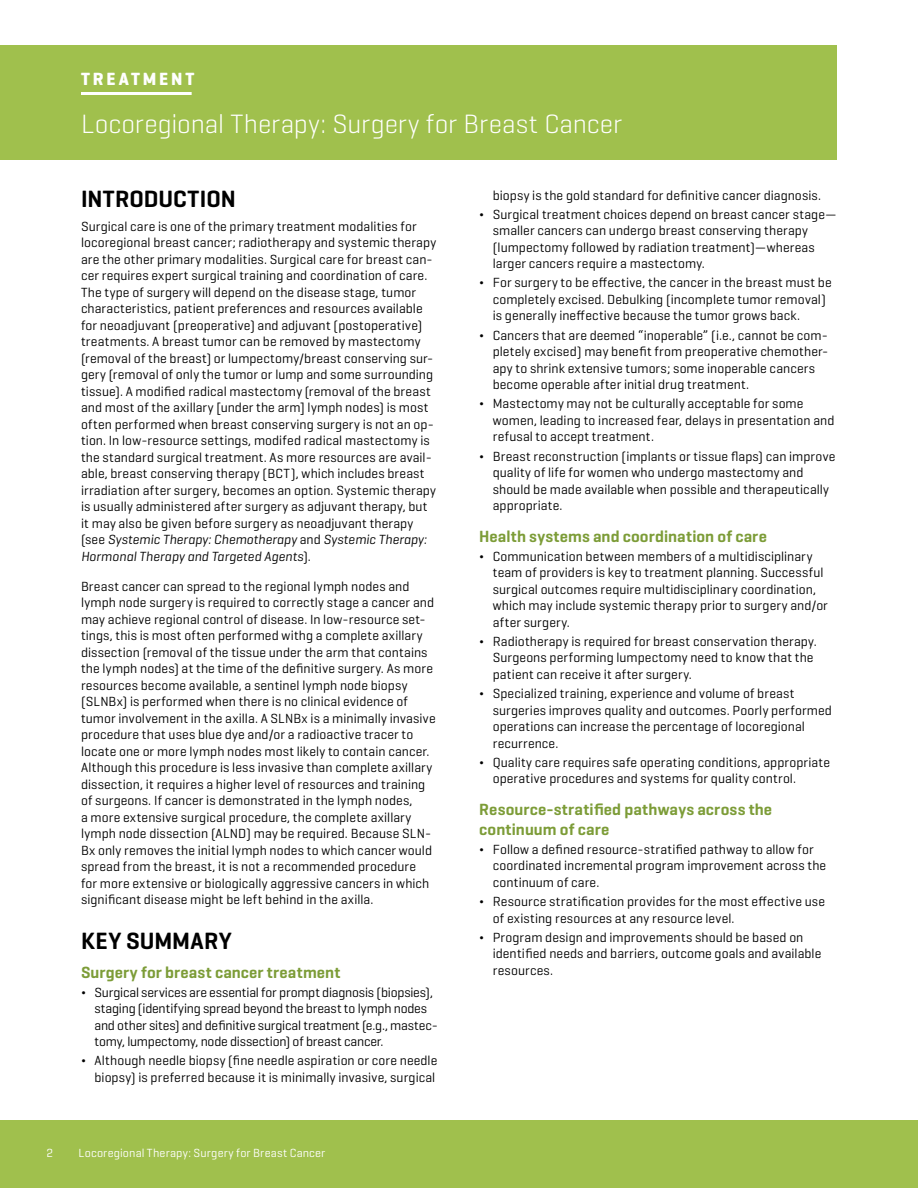
<style>
.page{position:relative;width:918px;height:1188px;background:#fff}
.page>*{position:absolute;margin:0;border:0;box-sizing:border-box;transform-origin:0 0}
.t1{font:300 27px "Geogrotesque";color:#fff}
.t2{font:600 24px "Geogrotesque";letter-spacing:.005em;color:#000}
.t3{font:700 18px "Geogrotesque";letter-spacing:.16em;color:#fff}
.t4{font:600 16.5px/19.8px "Geogrotesque";letter-spacing:.01em;color:#7c9c37}
.t5{font:13.5px/16.5px "Geogrotesque";letter-spacing:.005em;color:#000}
.t6{font:12px "Geogrotesque";letter-spacing:.015em;color:#fff}
.s1{font-style:italic}
</style>
<div class="page">
<div style="left:0;top:45px;width:837px;height:114px;background:#a0c04d"></div>
<hr style="left:81px;top:92px;width:111px;height:3px;background:#fff">
<div style="left:0;top:1120px;width:918px;height:68px;background:#a0c04d"></div>
<h3 class="t3" style="left:81px;top:68px;width:115px">TREATMENT</h3>
<h1 class="t1" style="left:81px;top:107px;width:543px">Locoregional Therapy: Surgery for Breast Cancer</h1>
<h2 class="t2" style="left:81px;top:184px;width:156px">INTRODUCTION</h2>
<p class="t5" style="left:81px;top:217px;width:357px">Surgical care is one of the primary treatment modalities for locoregional breast cancer; radiotherapy and systemic therapy are the other primary modalities. Surgical care for breast can&shy;cer requires expert surgical training and coordination of care.<br>The type of surgery will depend on the disease stage, tumor characteristics, patient preferences and resources available for neoadjuvant (preoperative) and adjuvant (postoperative) treatments. A breast tumor can be removed by mastectomy (removal of the breast) or lumpectomy/breast conserving sur&shy;gery (removal of only the tumor or lump and some surrounding tissue). A modified radical mastectomy (removal of the breast and most of the axillary [under the arm] lymph nodes) is most often performed when breast conserving surgery is not an op&shy;tion. In low-resource settings, modifed radical mastectomy is the standard surgical treatment. As more resources are avail&shy;able, breast conserving therapy (BCT), which includes breast irradiation after surgery, becomes an option. Systemic therapy is usually administered after surgery as adjuvant therapy, but it may also be given before surgery as neoadjuvant therapy (see <span class="s1">Systemic Therapy: Chemotherapy</span> and <span class="s1">Systemic Therapy:<br>Hormonal Therapy and Targeted Agents</span>).</p>
<p class="t5" style="left:81px;top:577px;width:356px">Breast cancer can spread to the regional lymph nodes and lymph node surgery is required to correctly stage a cancer and may achieve regional control of disease. In low-resource set&shy;tings, this is most often performed withg a complete axillary dissection (removal of the tissue under the arm that contains the lymph nodes) at the time of the definitive surgery. As more resources become available, a sentinel lymph node biopsy (SLNBx) is performed when there is no clinical evidence of tumor involvement in the axilla. A SLNBx is a minimally invasive procedure that uses blue dye and/or a radioactive tracer to locate one or more lymph nodes most likely to contain cancer.<br>Although this procedure is less invasive than complete axillary dissection, it requires a higher level of resources and training of surgeons. If cancer is demonstrated in the lymph nodes,<br>a more extensive surgical procedure, the complete axillary lymph node dissection (ALND) may be required. Because SLN-Bx only removes the initial lymph nodes to which cancer would spread from the breast, it is not a recommended procedure for more extensive or biologically aggressive cancers in which significant disease might be left behind in the axilla.</p>
<h2 class="t2" style="left:81px;top:926px;width:152px">KEY SUMMARY</h2>
<p class="t4" style="left:81px;top:962px;width:261px">Surgery for breast cancer treatment</p>
<p class="t5" style="left:94px;top:984px;width:345px;text-indent:-14px">¬ Surgical services are essential for prompt diagnosis (biopsies), staging (identifying spread beyond the breast to lymph nodes and other sites) and definitive surgical treatment (e.g., mastec&shy;tomy, lumpectomy, node dissection) of breast cancer.</p>
<p class="t5" style="left:81px;top:1052px;width:358px;text-align:right">¬ Although needle biopsy (fine needle aspiration or core needle biopsy) is preferred because it is minimally invasive, surgical</p>
<p class="t6" style="left:46px;top:1145px;width:8px">2</p>
<p class="t6" style="left:79px;top:1145px;width:248px">Locoregional Therapy: Surgery for Breast Cancer</p>
<p class="t5" style="left:479px;top:185px;width:359px;line-height:19.2px;text-align:center">biopsy is the gold standard for definitive cancer diagnosis.<br>¬ Surgical treatment choices depend on breast cancer stage—</p>
<p class="t5" style="left:493px;top:222px;width:323px">smaller cancers can undergo breast conserving therapy (lumpectomy followed by radiation treatment)—whereas larger cancers require a mastectomy.</p>
<p class="t5" style="left:493px;top:274px;width:340px;text-indent:-14px">¬ For surgery to be effective, the cancer in the breast must be completely excised. Debulking (incomplete tumor removal) is generally ineffective because the tumor grows back.</p>
<p class="t5" style="left:493px;top:326px;width:337px;text-indent:-14px">¬ Cancers that are deemed “inoperable” (i.e., cannot be com&shy;pletely excised) may benefit from preoperative chemother&shy;apy to shrink extensive tumors; some inoperable cancers become operable after initial drug treatment.</p>
<p class="t5" style="left:493px;top:395px;width:343px;text-indent:-14px">¬ Mastectomy may not be culturally acceptable for some women, leading to increased fear, delays in presentation and refusal to accept treatment.</p>
<p class="t5" style="left:493px;top:447px;width:344px;text-indent:-14px">¬ Breast reconstruction (implants or tissue flaps) can improve quality of life for women who undergo mastectomy and should be made available when possible and therapeutically appropriate.</p>
<p class="t4" style="left:479px;top:526px;width:289px">Health systems and coordination of care</p>
<p class="t5" style="left:493px;top:548px;width:337px;text-indent:-14px">¬ Communication between members of a multidisciplinary team of providers is key to treatment planning. Successful surgical outcomes require multidisciplinary coordination, which may include systemic therapy prior to surgery and/or after surgery.</p>
<p class="t5" style="left:493px;top:633px;width:326px;text-indent:-14px">¬ Radiotherapy is required for breast conservation therapy.<br>Surgeons performing lumpectomy need to know that the patient can receive it after surgery.</p>
<p class="t5" style="left:493px;top:685px;width:341px;text-indent:-14px">¬ Specialized training, experience and volume of breast surgeries improves quality and outcomes. Poorly performed operations can increase the percentage of locoregional recurrence.</p>
<p class="t5" style="left:493px;top:754px;width:339px;text-indent:-14px">¬ Quality care requires safe operating conditions, appropriate operative procedures and systems for quality control.</p>
<p class="t4" style="left:479px;top:799px;width:294px">Resource-stratified pathways across the continuum of care</p>
<p class="t5" style="left:493px;top:841px;width:335px;text-indent:-14px">¬ Follow a defined resource-stratified pathway to allow for coordinated incremental program improvement across the continuum of care.</p>
<p class="t5" style="left:493px;top:893px;width:334px;text-indent:-14px">¬ Resource stratification provides for the most effective use of existing resources at any resource level.</p>
<p class="t5" style="left:493px;top:929px;width:330px;text-indent:-14px">¬ Program design and improvements should be based on identified needs and barriers, outcome goals and available resources.</p>
</div>
